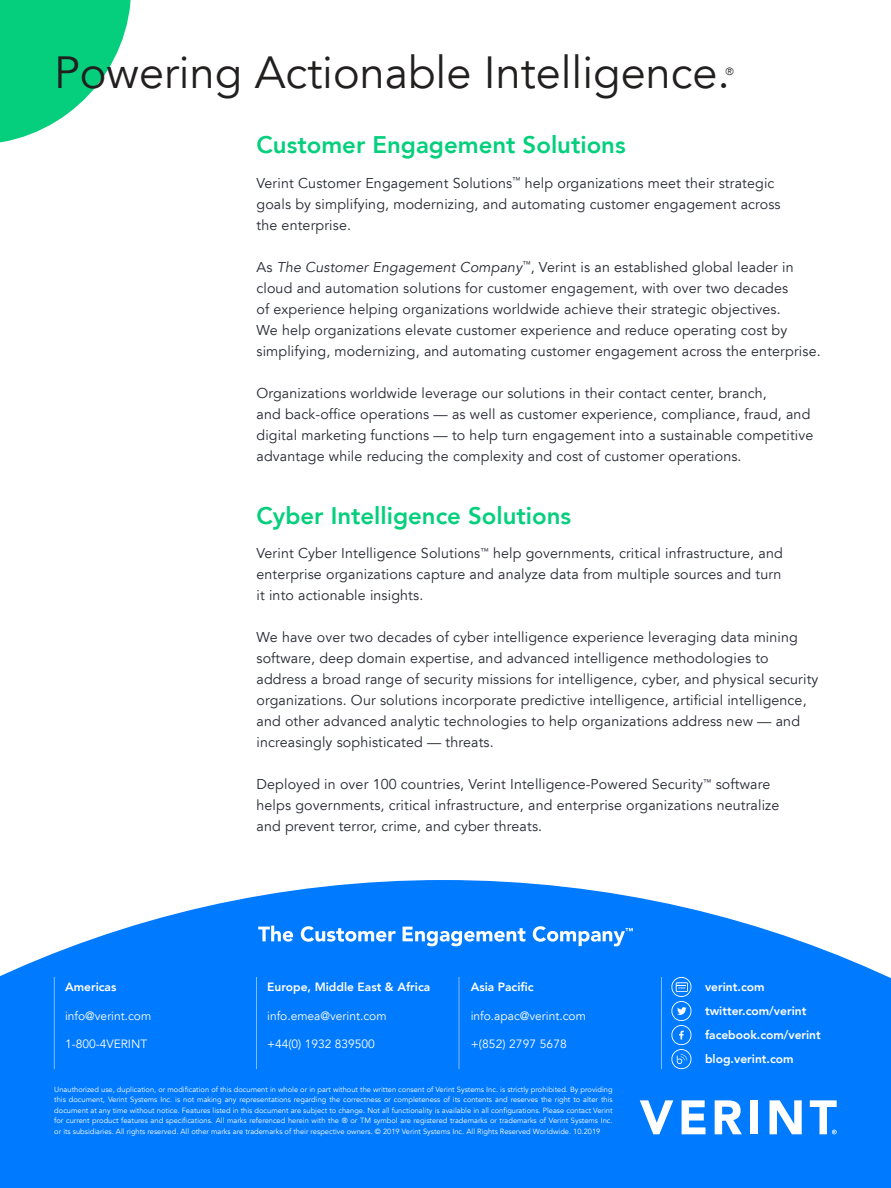
<style>
.page{position:relative;width:891px;height:1188px;background:#fff}
.page>*{position:absolute;margin:0;border:0;box-sizing:border-box;transform-origin:0 0}
.t1{font:45px "Avenir LT";color:#221f1f}
.t2{font:800 24px "Avenir LT";color:#05cf7d}
.t3{font:14.25px/21px "Avenir LT";letter-spacing:.01em;color:#262933}
.t4{font:800 12px/24px "Avenir LT";color:#fff}
.t5{font:12px "Avenir LT";color:#fff}
.t6{font:300 10.5px "Avenir LT";color:#221f1f}
.t7{font:7.5px/10.5px "Avenir LT";color:#fff;text-align:justify}
.s1{font-style:italic}
</style>
<div class="page">
<svg style="left:0;top:0;width:131px;height:143px"></svg>
<svg style="left:0;top:880px;width:891px;height:308px;background:#1b88ff"></svg>
<svg style="left:258px;top:926px;width:35px;height:16px"></svg>
<svg style="left:301px;top:926px;width:94px;height:16px"></svg>
<svg style="left:403px;top:927px;width:122px;height:19px"></svg>
<svg style="left:533px;top:926px;width:100px;height:20px"></svg>
<hr style="left:661px;top:977px;width:1px;height:92px;background:#80bdff">
<hr style="left:459px;top:977px;width:1px;height:92px;background:#80bdff">
<hr style="left:256px;top:977px;width:1px;height:92px;background:#80bdff">
<hr style="left:54px;top:977px;width:1px;height:92px;background:#80bdff">
<svg style="left:640px;top:1100px;width:33px;height:34px"></svg>
<svg style="left:682px;top:1100px;width:24px;height:34px"></svg>
<svg style="left:715px;top:1100px;width:27px;height:34px"></svg>
<div style="left:750px;top:1100px;width:8px;height:34px;background:#fff"></div>
<svg style="left:770px;top:1100px;width:32px;height:34px"></svg>
<svg style="left:810px;top:1100px;width:27px;height:34px"></svg>
<svg style="left:671px;top:977px;width:21px;height:93px;background:#2e92ff"></svg>
<h1 class="t1" style="left:54px;top:53px;width:677px">Powering Actionable Intelligence.</h1>
<p class="t6" style="left:725px;top:65px;width:10px">®</p>
<h2 class="t2" style="left:256px;top:135px;width:371px">Customer Engagement Solutions</h2>
<p class="t3" style="left:256px;top:174px;width:526px">Verint Customer Engagement Solutions<sup>™</sup> help organizations meet their strategic goals by simplifying, modernizing, and automating customer engagement across the enterprise.</p>
<p class="t3" style="left:256px;top:258px;width:566px">As <span class="s1">The Customer Engagement Company</span><sup>™</sup>, Verint is an established global leader in cloud and automation solutions for customer engagement, with over two decades<br>of experience helping organizations worldwide achieve their strategic objectives.<br>We help organizations elevate customer experience and reduce operating cost by simplifying, modernizing, and automating customer engagement across the enterprise.</p>
<p class="t3" style="left:256px;top:384px;width:558px">Organizations worldwide leverage our solutions in their contact center, branch,<br>and back-office operations — as well as customer experience, compliance, fraud, and digital marketing functions — to help turn engagement into a sustainable competitive advantage while reducing the complexity and cost of customer operations.</p>
<p class="t4" style="left:65px;top:976px;width:53px">Americas</p>
<p class="t5" style="left:65px;top:1010px;width:88px">info@verint.com</p>
<p class="t5" style="left:65px;top:1037px;width:84px">1-800-4VERINT</p>
<h2 class="t2" style="left:256px;top:506px;width:316px">Cyber Intelligence Solutions</h2>
<p class="t3" style="left:256px;top:545px;width:528px;text-align:justify">Verint Cyber Intelligence Solutions<sup>™</sup> help governments, critical infrastructure, and enterprise organizations capture and analyze data from multiple sources and turn it into actionable insights.</p>
<p class="t3" style="left:256px;top:627px;width:563px">We have over two decades of cyber intelligence experience leveraging data mining software, deep domain expertise, and advanced intelligence methodologies to address a broad range of security missions for intelligence, cyber, and physical security organizations. Our solutions incorporate predictive intelligence, artificial intelligence, and other advanced analytic technologies to help organizations address new — and increasingly sophisticated — threats.</p>
<p class="t3" style="left:256px;top:776px;width:524px">Deployed in over 100 countries, Verint Intelligence-Powered Security<sup>™</sup> software helps governments, critical infrastructure, and enterprise organizations neutralize and prevent terror, crime, and cyber threats.</p>
<p class="t4" style="left:267px;top:976px;width:165px">Europe, Middle East &amp; Africa</p>
<p class="t5" style="left:267px;top:1010px;width:121px">info.emea@verint.com</p>
<p class="t5" style="left:267px;top:1039px;width:109px">+44(0) 1932 839500</p>
<p class="t4" style="left:471px;top:975px;width:64px">Asia Pacific</p>
<p class="t5" style="left:471px;top:1010px;width:117px">info.apac@verint.com</p>
<p class="t5" style="left:471px;top:1039px;width:98px">+(852) 2797 5678</p>
<p class="t4" style="left:705px;top:976px;width:117px">verint.com twitter.com/verint facebook.com/verint blog.verint.com</p>
<p class="t7" style="left:54px;top:1084px;width:560px">Unauthorized use, duplication, or modification of this document in whole or in part without the written consent of Verint Systems Inc. is strictly prohibited. By providing this document, Verint Systems Inc. is not making any representations regarding the correctness or completeness of its contents and reserves the right to alter this document at any time without notice. Features listed in this document are subject to change. Not all functionality is available in all configurations. Please contact Verint for current product features and specifications. All marks referenced herein with the ® or TM symbol are registered trademarks or trademarks of Verint Systems Inc. or its subsidiaries. All rights reserved. All other marks are trademarks of their respective owners. © 2019 Verint Systems Inc. All Rights Reserved Worldwide. 10.2019</p>
</div>
